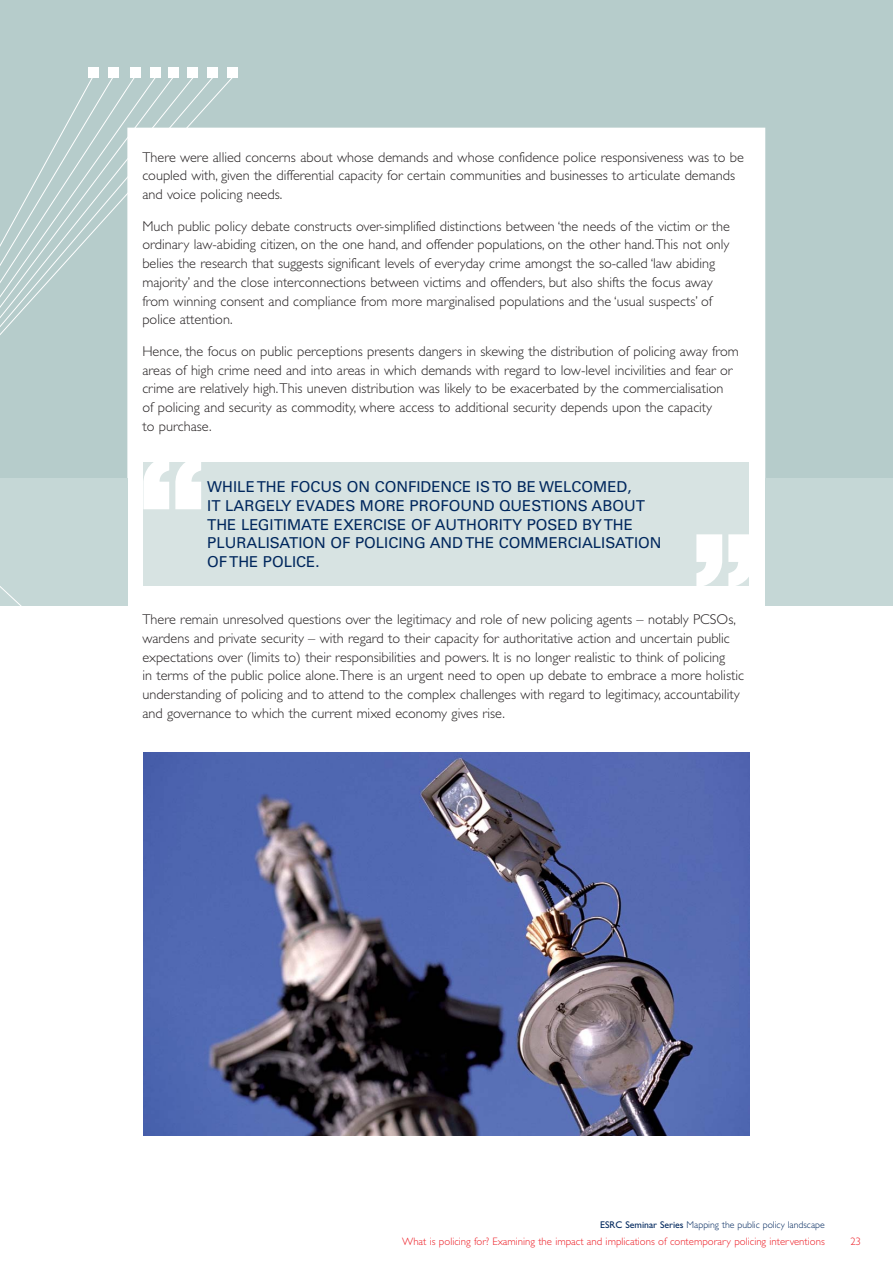
<style>
.page{position:relative;width:893px;height:1263px;background:#fff}
.page>*{position:absolute;margin:0;border:0;box-sizing:border-box;transform-origin:0 0}
.t1{font:700 150px "Helvetica Neue";color:#fff}
.t2{font:15px/18.8px "Univers";color:#00275d}
.t3{font:300 14.25px/18.8px "Gill Sans";color:#231f20}
.t4{font:300 10.8px "Gill Sans";color:#ed1c24}
.t5{font:300 9.75px "Gill Sans";color:#00275d}
.s1{font-weight:400}
</style>
<div class="page">
<svg style="left:0;top:0;width:893px;height:478px"></svg>
<div style="left:765px;top:478px;width:128px;height:128px;background:#c5d7d6"></div>
<svg style="left:0;top:73px;width:261px;height:533px"></svg>
<svg style="left:0;top:73px;width:237px;height:400px"></svg>
<div style="left:89px;top:68px;width:10px;height:10px;background:#fff"></div>
<div style="left:109px;top:68px;width:10px;height:10px;background:#fff"></div>
<div style="left:130px;top:68px;width:10px;height:10px;background:#fff"></div>
<div style="left:151px;top:68px;width:10px;height:10px;background:#fff"></div>
<div style="left:168px;top:68px;width:10px;height:10px;background:#fff"></div>
<div style="left:188px;top:68px;width:10px;height:10px;background:#fff"></div>
<div style="left:208px;top:68px;width:10px;height:10px;background:#fff"></div>
<div style="left:227px;top:68px;width:11px;height:10px;background:#fff"></div>
<img style="left:144px;top:752px;width:605px;height:383px">
<div style="left:144px;top:462px;width:605px;height:124px;background:#d7e3e2"></div>
<p class="t3" style="left:142px;top:149px;width:603px">There were allied concerns about whose demands and whose confidence police responsiveness was to be coupled with, given the differential capacity for certain communities and businesses to articulate demands and voice policing needs.</p>
<p class="t3" style="left:142px;top:218px;width:589px">Much public policy debate constructs over-simplified distinctions between ‘the needs of the victim or the ordinary law-abiding citizen, on the one hand, and offender populations, on the other hand.This not only belies the research that suggests significant levels of everyday crime amongst the so-called ‘law abiding majority’ and the close interconnections between victims and offenders, but also shifts the focus away from winning consent and compliance from more marginalised populations and the ‘usual suspects’ of police attention.</p>
<p class="t3" style="left:142px;top:343px;width:598px">Hence, the focus on public perceptions presents dangers in skewing the distribution of policing away from areas of high crime need and into areas in which demands with regard to low-level incivilities and fear or crime are relatively high.This uneven distribution was likely to be exacerbated by the commercialisation<br>of policing and security as commodity, where access to additional security depends upon the capacity<br>to purchase.</p>
<h1 class="t1" style="left:138px;top:459px;width:71px">“</h1>
<p class="t2" style="left:207px;top:479px;width:456px">WHILE THE FOCUS ON CONFIDENCE IS TO BE WELCOMED,<br>IT LARGELY EVADES MORE PROFOUND QUESTIONS ABOUT THE LEGITIMATE EXERCISE OF AUTHORITY POSED BY THE PLURALISATION OF POLICING AND THE COMMERCIALISATION OF THE POLICE.</p>
<h1 class="t1" style="left:690px;top:537px;width:71px">”</h1>
<p class="t3" style="left:142px;top:611px;width:603px">There remain unresolved questions over the legitimacy and role of new policing agents – notably PCSOs, wardens and private security – with regard to their capacity for authoritative action and uncertain public expectations over (limits to) their responsibilities and powers. It is no longer realistic to think of policing<br>in terms of the public police alone.There is an urgent need to open up debate to embrace a more holistic understanding of policing and to attend to the complex challenges with regard to legitimacy, accountability and governance to which the current mixed economy gives rise.</p>
<p class="t5" style="left:600px;top:1222px;width:226px"><span class="s1">ESRC Seminar Series</span> Mapping the public policy landscape</p>
<p class="t4" style="left:402px;top:1238px;width:424px">What is policing for? Examining the impact and implications of contemporary policing interventions</p>
<p class="t4" style="left:850px;top:1238px;width:12px">23</p>
</div>
